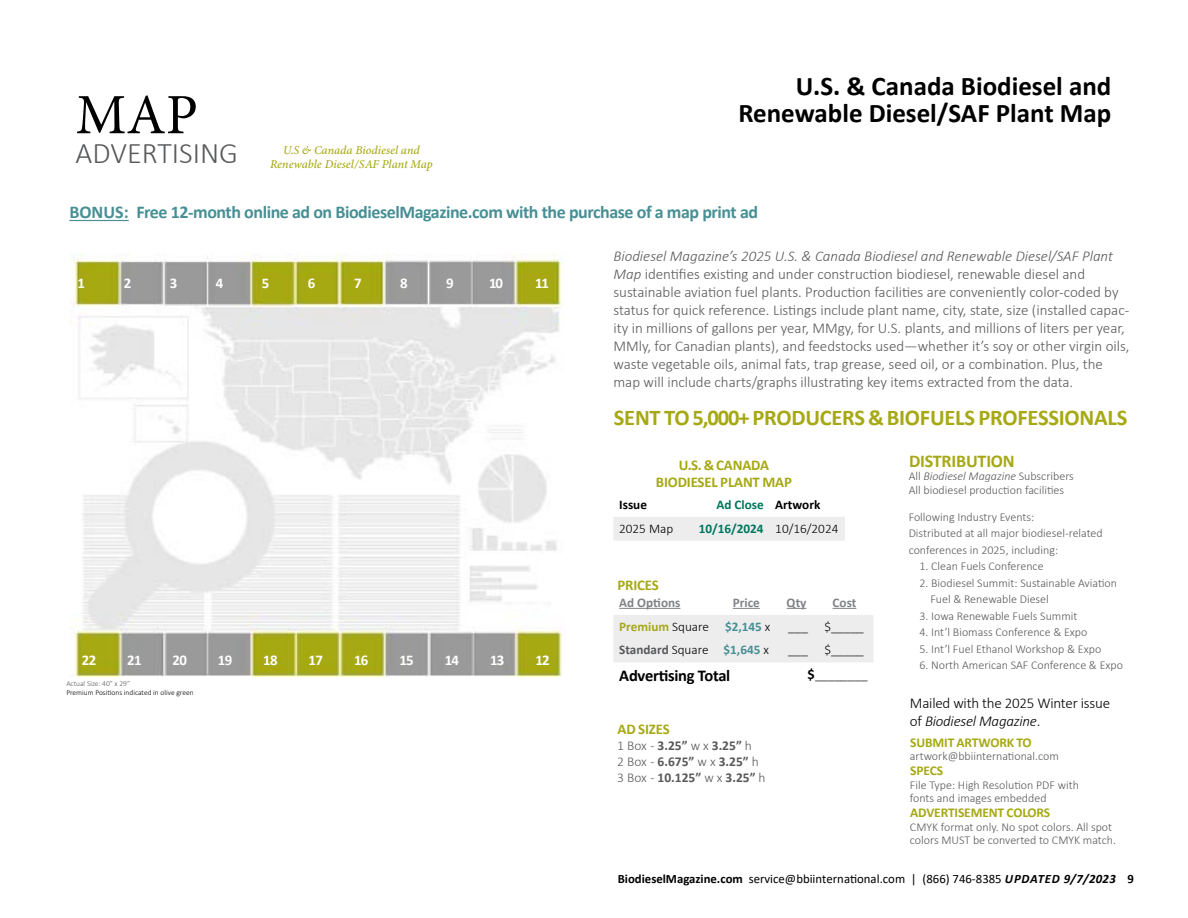
<style>
.page{position:relative;width:1188px;height:918px;background:#fff}
.page>*{position:absolute;margin:0;border:0;box-sizing:border-box;transform-origin:0 0}
.t1{font:57px "Minion Pro";color:#000}
.t2{font:300 30px "Calibri";color:#58595b}
.t3{font:700 27px/27px "Calibri";color:#000;text-align:right}
.t4{font:700 22.5px "Calibri";letter-spacing:-.01em;color:#a6a913}
.t5{font:700 18px "Calibri";letter-spacing:-.025em;color:#478f94}
.t6{font:700 18px "Calibri";letter-spacing:-.01em;color:#a6a913}
.t7{font:700 16.5px "Calibri";letter-spacing:-.015em;color:#000}
.t8{font:300 15px/18px "Calibri";color:#58595b}
.t9{font:300 15px/18px "Calibri";letter-spacing:-.015em;color:#000}
.t10{font:700 14.85px/16.5px "Calibri";letter-spacing:-.01em;color:#a6a913;text-align:center}
.t11{font:700 14.85px "Calibri";letter-spacing:-.05em;color:#fff}
.t12{font:700 13.5px/16.2px "Calibri";color:#58595b}
.t13{font:700 13.5px "Calibri";letter-spacing:-.01em;color:#a6a913}
.t14{font:700 13.2px "Calibri";color:#00775d}
.t15{font:300 13.2px "Calibri";color:#000}
.t16{font:700 13.2px "Calibri";color:#808285}
.t17{font:700 13.2px "Calibri";color:#58595b}
.t18{font:700 13.2px "Calibri";color:#a6a913}
.t19{font:700 13.2px "Calibri";color:#000}
.t20{font:12.75px "Calibri";color:#000}
.t21{font:300 12px/13.5px "Calibri";color:#58595b}
.t22{font:italic 12px/14.4px "Minion Variable Concept";color:#a6a913;text-align:center}
.t23{font:300 7.5px "Calibri";color:#000}
.t24{font:300 7.5px "Calibri";color:#58595b}
.s1{font-style:italic}
.s2{color:#000}
.s3{font-weight:300;color:#000}
.s4{color:#478f94}
.s5{font-weight:700;font-size:14.55px}
.s6{font-weight:300}
.s7{font-weight:700}
.s8{font-weight:700;font-style:italic}
</style>
<div class="page">
<div style="left:613px;top:517px;width:232px;height:24px;background:#ededee"></div>
<hr style="left:69px;top:220px;width:60px;height:1px;background:#478f94">
<div style="left:613px;top:615px;width:260px;height:47px;background:#ededee"></div>
<hr style="left:619px;top:608px;width:61px;height:1px;background:#808285">
<svg style="left:733px;top:608px;width:27px;height:1px"></svg>
<svg style="left:787px;top:608px;width:20px;height:1px"></svg>
<svg style="left:833px;top:608px;width:23px;height:1px"></svg>
<img style="left:70px;top:254px;width:493px;height:422px">
<h1 class="t1" style="left:76px;top:77px;width:124px">MAP</h1>
<h2 class="t2" style="left:76px;top:135px;width:164px">ADVERTISING</h2>
<p class="t22" style="left:270px;top:143px;width:164px">U.S &amp; Canada Biodiesel and<br>Renewable Diesel/SAF Plant Map</p>
<h3 class="t3" style="left:738px;top:72px;width:374px">U.S. &amp; Canada Biodiesel and<br>Renewable Diesel/SAF Plant Map</h3>
<p class="t5" style="left:69px;top:200px;width:690px">BONUS: Free 12-month online ad on BiodieselMagazine.com with the purchase of a map print ad</p>
<p class="t11" style="left:78px;top:273px;width:9px">1</p>
<p class="t11" style="left:124px;top:273px;width:9px">2</p>
<p class="t11" style="left:170px;top:273px;width:9px">3</p>
<p class="t11" style="left:216px;top:273px;width:9px">4</p>
<p class="t11" style="left:262px;top:273px;width:9px">5</p>
<p class="t11" style="left:308px;top:273px;width:9px">6</p>
<p class="t11" style="left:354px;top:273px;width:9px">7</p>
<p class="t11" style="left:400px;top:273px;width:9px">8</p>
<p class="t11" style="left:446px;top:273px;width:9px">9</p>
<p class="t11" style="left:489px;top:273px;width:15px">10</p>
<p class="t11" style="left:535px;top:273px;width:15px">11</p>
<p class="t11" style="left:82px;top:650px;width:16px">22</p>
<p class="t11" style="left:127px;top:650px;width:16px">21</p>
<p class="t11" style="left:173px;top:650px;width:16px">20</p>
<p class="t11" style="left:218px;top:650px;width:16px">19</p>
<p class="t11" style="left:263px;top:650px;width:16px">18</p>
<p class="t11" style="left:309px;top:650px;width:16px">17</p>
<p class="t11" style="left:354px;top:650px;width:16px">16</p>
<p class="t11" style="left:399px;top:650px;width:16px">15</p>
<p class="t11" style="left:445px;top:650px;width:16px">14</p>
<p class="t11" style="left:490px;top:650px;width:16px">13</p>
<p class="t11" style="left:535px;top:650px;width:16px">12</p>
<p class="t24" style="left:66px;top:679px;width:65px">Actual Size: 40” x 29”</p>
<p class="t23" style="left:66px;top:687px;width:129px">Premium Positions indicated in olive green</p>
<p class="t8" style="left:613px;top:247px;width:518px"><span class="s1">Biodiesel Magazine’s 2025 U.S. &amp; Canada Biodiesel and Renewable Diesel/SAF Plant Map</span> identifies existing and under construction biodiesel, renewable diesel and sustainable aviation fuel plants. Production facilities are conveniently color-coded by status for quick reference. Listings include plant name, city, state, size (installed capac&shy;ity in millions of gallons per year, MMgy, for U.S. plants, and millions of liters per year, MMly, for Canadian plants), and feedstocks used—whether it’s soy or other virgin oils, waste vegetable oils, animal fats, trap grease, seed oil, or a combination. Plus, the map will include charts/graphs illustrating key items extracted from the data.</p>
<h3 class="t4" style="left:614px;top:402px;width:515px">SENT TO 5,000+ PRODUCERS &amp; BIOFUELS PROFESSIONALS</h3>
<p class="t10" style="left:656px;top:457px;width:138px">U.S. &amp; CANADA<br>BIODIESEL PLANT MAP</p>
<p class="t19" style="left:619px;top:495px;width:29px">Issue</p>
<p class="t14" style="left:716px;top:495px;width:106px">Ad Close <span class="s2">Artwork</span></p>
<p class="t15" style="left:619px;top:520px;width:55px">2025 Map</p>
<p class="t14" style="left:699px;top:519px;width:141px">10/16/2024 <span class="s3">10/16/2024</span></p>
<p class="t10" style="left:618px;top:577px;width:43px">PRICES</p>
<p class="t16" style="left:619px;top:593px;width:63px">Ad Options</p>
<p class="t16" style="left:733px;top:593px;width:29px">Price</p>
<p class="t16" style="left:787px;top:593px;width:21px">Qty</p>
<p class="t16" style="left:833px;top:593px;width:25px">Cost</p>
<p class="t18" style="left:619px;top:617px;width:153px">Premium <span class="s3">Square</span> <span class="s4">$2,145</span> <span class="s3">x</span></p>
<p class="t15" style="left:788px;top:618px;width:77px">___ $_____</p>
<p class="t17" style="left:619px;top:641px;width:151px">Standard <span class="s3">Square</span> <span class="s4">$1,645</span> <span class="s3">x</span></p>
<p class="t15" style="left:788px;top:642px;width:77px">___ $_____</p>
<p class="t7" style="left:619px;top:663px;width:113px">Advertising Total</p>
<p class="t15" style="left:808px;top:667px;width:61px"><span class="s5">$</span>________</p>
<p class="t10" style="left:618px;top:720px;width:54px">AD SIZES</p>
<p class="t12" style="left:617px;top:737px;width:150px"><span class="s6">1 Box -</span> 3.25” <span class="s6">w x</span> 3.25” <span class="s6">h<br>2 Box -</span> 6.675” <span class="s6">w x</span> 3.25” <span class="s6">h<br>3 Box -</span> 10.125” <span class="s6">w x</span> 3.25” <span class="s6">h</span></p>
<p class="t6" style="left:909px;top:448px;width:107px">DISTRIBUTION</p>
<p class="t21" style="left:909px;top:469px;width:167px">All <span class="s1">Biodiesel Magazine</span> Subscribers<br>All biodiesel production facilities</p>
<p class="t21" style="left:909px;top:508px;width:196px;line-height:16.5px">Following Industry Events:<br>Distributed at all major biodiesel-related conferences in 2025, including:</p>
<p class="t21" style="left:919px;top:559px;width:126px">1. Clean Fuels Conference</p>
<p class="t21" style="left:930px;top:574px;width:188px;line-height:16.5px;text-indent:-11px">2. Biodiesel Summit: Sustainable Aviation<br>Fuel &amp; Renewable Diesel</p>
<p class="t21" style="left:919px;top:609px;width:160px">3. Iowa Renewable Fuels Summit</p>
<p class="t21" style="left:919px;top:625px;width:169px">4. Int’l Biomass Conference &amp; Expo</p>
<p class="t21" style="left:919px;top:642px;width:183px">5. Int’l Fuel Ethanol Workshop &amp; Expo</p>
<p class="t21" style="left:919px;top:658px;width:205px">6. North American SAF Conference &amp; Expo</p>
<p class="t9" style="left:910px;top:694px;width:202px">Mailed with the 2025 Winter issue of <span class="s1">Biodiesel Magazine</span>.</p>
<p class="t13" style="left:910px;top:733px;width:123px">SUBMIT ARTWORK TO</p>
<p class="t21" style="left:910px;top:749px;width:150px">artwork@bbiinternational.com</p>
<p class="t13" style="left:910px;top:761px;width:34px">SPECS</p>
<p class="t21" style="left:910px;top:778px;width:171px">File Type: High Resolution PDF with fonts and images embedded</p>
<p class="t13" style="left:910px;top:803px;width:142px">ADVERTISEMENT COLORS</p>
<p class="t21" style="left:910px;top:820px;width:207px">CMYK format only. No spot colors. All spot colors MUST be converted to CMYK match.</p>
<p class="t20" style="left:618px;top:870px;width:518px"><span class="s7">BiodieselMagazine.com</span> service@bbiinternational.com | (866) 746-8385 <span class="s8">UPDATED 9/7/2023</span> <span class="s7">9</span></p>
</div>
